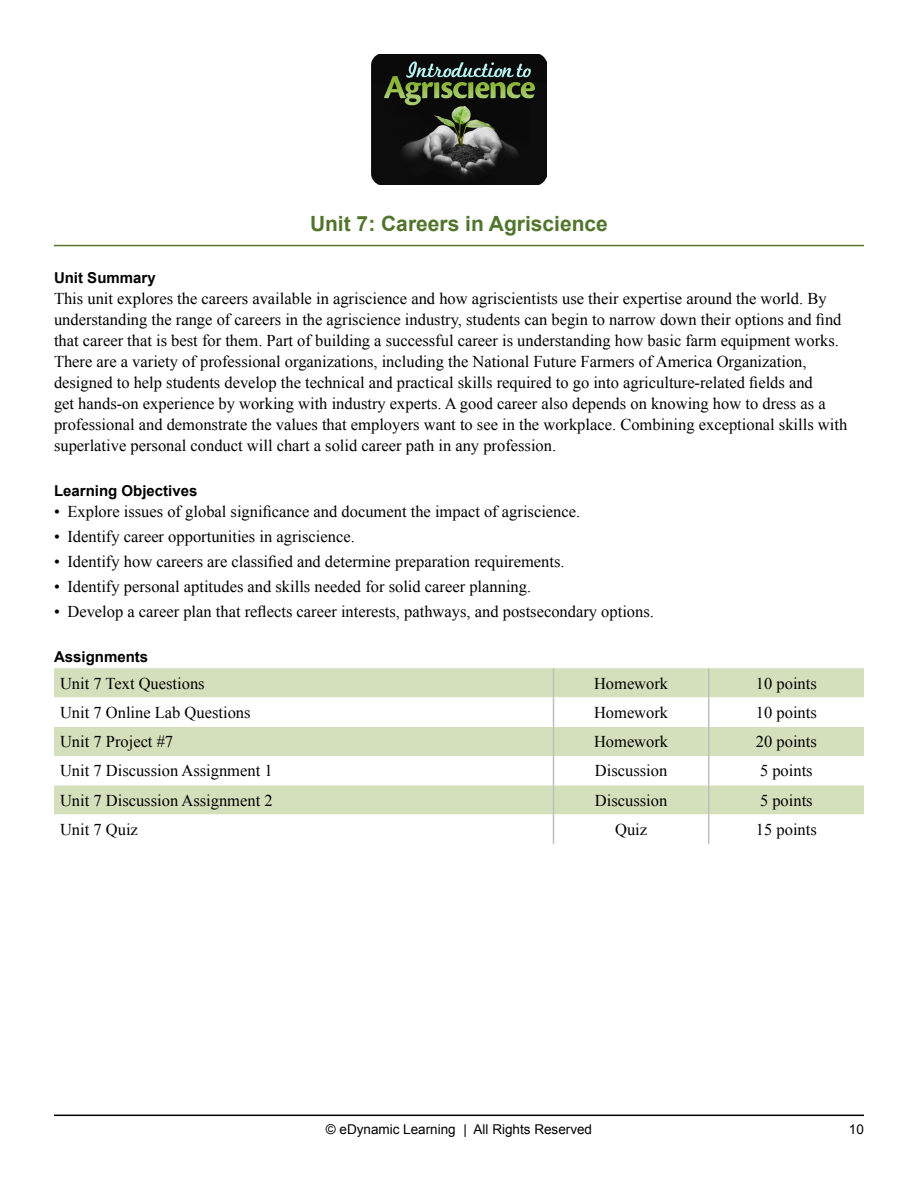
<style>
.page{position:relative;width:918px;height:1188px;background:#fff}
.page>*{position:absolute;margin:0;border:0;box-sizing:border-box;transform-origin:0 0}
.t1{font:700 21px "Arial";color:#51752c}
.t2{font:16.5px/21px "Times New Roman";color:#000}
.t3{font:700 15px "Arial";color:#000}
.t4{font:13.5px "Arial";color:#000}
</style>
<div class="page">
<hr style="left:54px;top:1115px;width:810px;height:1px;background:#000">
<img style="left:371px;top:54px;width:176px;height:131px">
<hr style="left:54px;top:245px;width:810px;height:1px;background:#51752c">
<svg style="left:54px;top:668px;width:810px;height:30px;background:#d5e0be"></svg>
<svg style="left:54px;top:785px;width:810px;height:59px"></svg>
<hr style="left:553px;top:668px;width:1px;height:30px;background:#bcbec0">
<hr style="left:708px;top:668px;width:2px;height:30px;background:#bcbec0">
<svg style="left:54px;top:698px;width:810px;height:87px"></svg>
<hr style="left:708px;top:756px;width:2px;height:29px;background:#bcbec0">
<hr style="left:553px;top:785px;width:1px;height:30px;background:#bcbec0">
<hr style="left:708px;top:785px;width:2px;height:30px;background:#bcbec0">
<svg style="left:553px;top:815px;width:1px;height:29px"></svg>
<hr style="left:708px;top:815px;width:2px;height:29px;background:#bcbec0">
<p class="t1" style="left:310px;top:210px;width:299px">Unit 7: Careers in Agriscience</p>
<p class="t3" style="left:54px;top:268px;width:103px">Unit Summary</p>
<p class="t2" style="left:54px;top:288px;width:795px">This unit explores the careers available in agriscience and how agriscientists use their expertise around the world. By understanding the range of careers in the agriscience industry, students can begin to narrow down their options and find that career that is best for them. Part of building a successful career is understanding how basic farm equipment works.<br>There are a variety of professional organizations, including the National Future Farmers of America Organization, designed to help students develop the technical and practical skills required to go into agriculture-related fields and<br>get hands-on experience by working with industry experts. A good career also depends on knowing how to dress as a professional and demonstrate the values that employers want to see in the workplace. Combining exceptional skills with superlative personal conduct will chart a solid career path in any profession.</p>
<p class="t3" style="left:54px;top:481px;width:145px">Learning Objectives</p>
<p class="t2" style="left:54px;top:501px;width:528px">• Explore issues of global significance and document the impact of agriscience.</p>
<p class="t2" style="left:54px;top:526px;width:302px">• Identify career opportunities in agriscience.</p>
<p class="t2" style="left:54px;top:551px;width:512px">• Identify how careers are classified and determine preparation requirements.</p>
<p class="t2" style="left:54px;top:576px;width:479px">• Identify personal aptitudes and skills needed for solid career planning.</p>
<p class="t2" style="left:54px;top:601px;width:602px">• Develop a career plan that reflects career interests, pathways, and postsecondary options.</p>
<p class="t3" style="left:54px;top:647px;width:96px">Assignments</p>
<p class="t2" style="left:60px;top:672px;width:146px">Unit 7 Text Questions</p>
<p class="t2" style="left:594px;top:672px;width:76px">Homework</p>
<p class="t2" style="left:756px;top:672px;width:62px">10 points</p>
<p class="t2" style="left:60px;top:702px;width:192px">Unit 7 Online Lab Questions</p>
<p class="t2" style="left:594px;top:702px;width:76px">Homework</p>
<p class="t2" style="left:756px;top:702px;width:62px">10 points</p>
<p class="t2" style="left:60px;top:731px;width:115px">Unit 7 Project #7</p>
<p class="t2" style="left:594px;top:731px;width:76px">Homework</p>
<p class="t2" style="left:756px;top:731px;width:62px">20 points</p>
<p class="t2" style="left:60px;top:760px;width:214px">Unit 7 Discussion Assignment 1</p>
<p class="t2" style="left:595px;top:760px;width:74px">Discussion</p>
<p class="t2" style="left:760px;top:760px;width:54px">5 points</p>
<p class="t2" style="left:60px;top:789px;width:214px">Unit 7 Discussion Assignment 2</p>
<p class="t2" style="left:595px;top:789px;width:74px">Discussion</p>
<p class="t2" style="left:760px;top:789px;width:54px">5 points</p>
<p class="t2" style="left:60px;top:819px;width:79px">Unit 7 Quiz</p>
<p class="t2" style="left:615px;top:819px;width:34px">Quiz</p>
<p class="t2" style="left:756px;top:819px;width:62px">15 points</p>
<p class="t4" style="left:326px;top:1120px;width:268px">© eDynamic Learning | All Rights Reserved</p>
<p class="t4" style="left:849px;top:1120px;width:17px">10</p>
</div>
